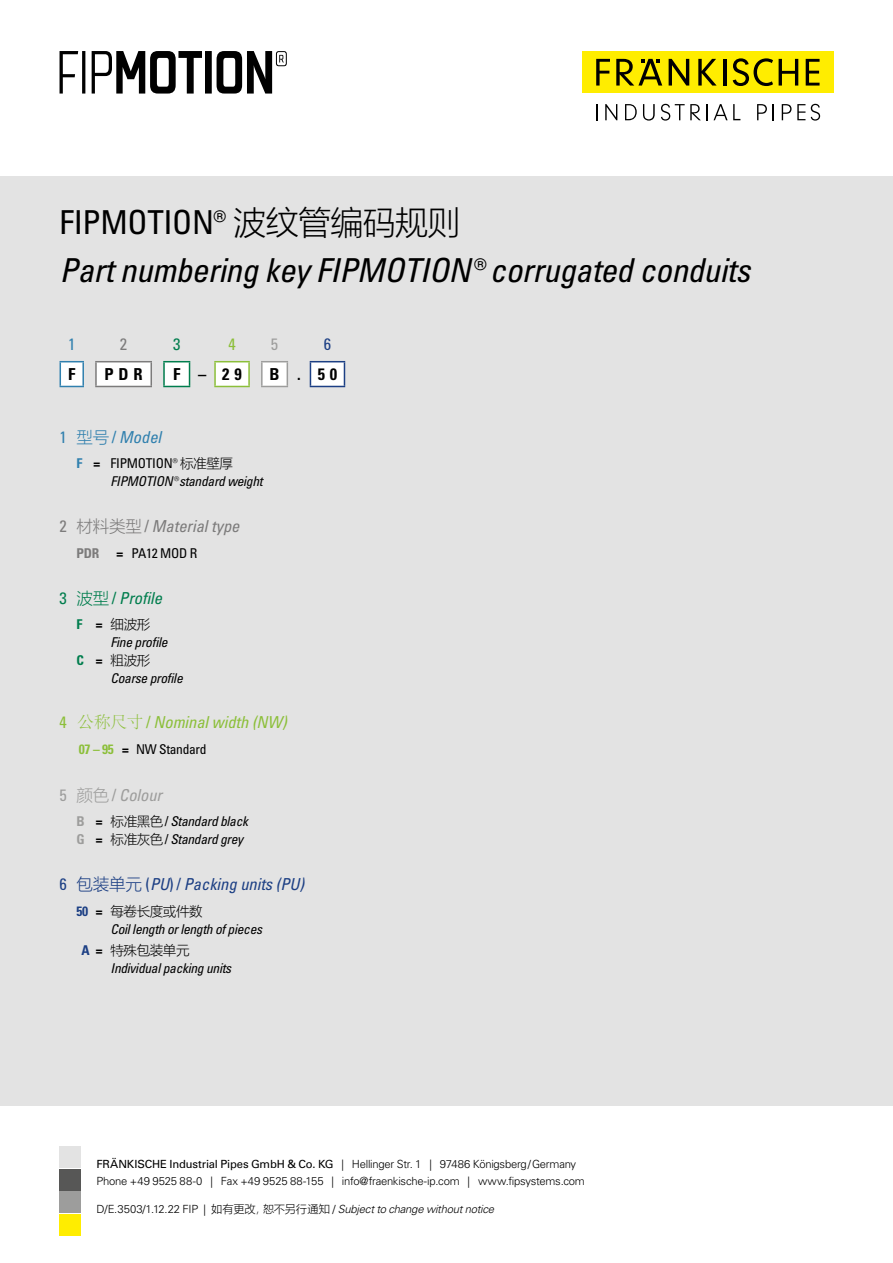
<style>
.page{position:relative;width:893px;height:1263px;background:#fff}
.page>*{position:absolute;margin:0;border:0;box-sizing:border-box;transform-origin:0 0}
.t1{font:italic condensed 33px/48px "Univers LT Pro";letter-spacing:-.01em;color:#000}
.t2{font:italic condensed 16.5px "Univers LT Pro";color:#1c3f84}
.t3{font:italic condensed 16.5px "Univers LT Pro";color:#8cbf3a}
.t4{font:italic condensed 16.5px "Univers LT Pro";color:#7c7b7b}
.t5{font:700 condensed 16.5px "Univers LT Pro";color:#000}
.t6{font:italic condensed 16.5px "Univers LT Pro";color:#007d4d}
.t7{font:italic condensed 16.5px "Univers LT Pro";color:#9d9d9c}
.t8{font:italic condensed 16.5px "Univers LT Pro";color:#3080ae}
.t9{font:condensed 16.5px "Univers LT Pro";color:#3080ae}
.t10{font:condensed 16.5px "Univers LT Pro";color:#7c7b7b}
.t11{font:condensed 16.5px "Univers LT Pro";color:#007d4d}
.t12{font:condensed 16.5px "Univers LT Pro";color:#8cbf3a}
.t13{font:condensed 16.5px "Univers LT Pro";color:#9d9d9c}
.t14{font:condensed 16.5px "Univers LT Pro";color:#1c3f84}
.t15{font:italic condensed 13.5px/18px "Univers LT Pro";letter-spacing:-.02em;color:#000}
.t16{font:300 13.5px "Microsoft Ya Hei";letter-spacing:-.03em;color:#000}
.t17{font:condensed 13.5px "Univers LT Pro";letter-spacing:-.02em;color:#000}
.t18{font:700 condensed 13.5px "Univers LT Pro";color:#7c7b7b}
.t19{font:300 11.25px/16.5px "Univers LT Pro 45";letter-spacing:-.02em;color:#000}
.t20{font:italic 300 11.25px "Univers LT Pro 45";letter-spacing:-.02em;color:#000}
.s1{font-style:normal}
.s2{font-family:"Microsoft Ya Hei";font-weight:300;font-style:normal;font-stretch:normal}
.s3{font-weight:700;font-style:normal;color:#3080ae}
.s4{font-weight:700;font-style:normal}
.s5{font-weight:300;font-style:normal}
.s6{font-weight:300}
.s7{font-weight:700}
.s8{font-family:"Univers LT Pro";font-weight:700;font-stretch:condensed;color:#007d4d}
.s9{font-family:"Univers LT Pro";font-weight:700;font-stretch:condensed}
.s10{font-family:"Adobe Song Std";font-weight:300;font-style:normal;font-stretch:normal}
.s11{font-weight:700;color:#8cbf3a}
.s12{font-weight:700;font-style:normal;color:#9d9d9c}
.s13{font-family:"Univers LT Pro";font-weight:700;font-stretch:condensed;color:#1c3f84}
.s14{font-family:"Univers LT Pro 55 Roman";font-weight:400}
.s15{font-family:"Microsoft Ya Hei";font-style:normal}
</style>
<div class="page">
<div style="left:0;top:176px;width:893px;height:930px;background:#e3e3e3"></div>
<div style="left:582px;top:51px;width:251px;height:42px;background:#ffed00"></div>
<svg style="left:596px;top:59px;width:14px;height:27px"></svg>
<svg style="left:616px;top:59px;width:46px;height:27px"></svg>
<svg style="left:669px;top:59px;width:20px;height:27px"></svg>
<svg style="left:698px;top:59px;width:19px;height:27px"></svg>
<hr style="left:723px;top:59px;width:3px;height:27px;background:#000">
<svg style="left:733px;top:58px;width:40px;height:28px"></svg>
<svg style="left:779px;top:59px;width:19px;height:27px"></svg>
<svg style="left:806px;top:59px;width:13px;height:27px"></svg>
<svg style="left:596px;top:104px;width:2px;height:16px"></svg>
<svg style="left:605px;top:104px;width:12px;height:16px"></svg>
<svg style="left:625px;top:104px;width:12px;height:16px"></svg>
<svg style="left:643px;top:104px;width:12px;height:17px"></svg>
<svg style="left:707px;top:104px;width:33px;height:16px"></svg>
<svg style="left:757px;top:104px;width:10px;height:16px"></svg>
<svg style="left:773px;top:104px;width:1px;height:16px"></svg>
<svg style="left:782px;top:104px;width:9px;height:16px"></svg>
<svg style="left:797px;top:104px;width:8px;height:16px"></svg>
<svg style="left:661px;top:104px;width:40px;height:17px"></svg>
<svg style="left:811px;top:104px;width:9px;height:17px"></svg>
<svg style="left:60px;top:51px;width:227px;height:43px"></svg>
<div style="left:60px;top:1147px;width:21px;height:21px;background:#e3e3e3"></div>
<div style="left:60px;top:1169px;width:21px;height:21px;background:#575756"></div>
<div style="left:60px;top:1214px;width:21px;height:21px;background:#ffed00"></div>
<div style="left:60px;top:1192px;width:21px;height:21px;background:#9d9d9c"></div>
<svg style="left:60px;top:361px;width:285px;height:26px"></svg>
<hr style="left:214px;top:361px;width:36px;height:1px;background:#8cbf3a">
<hr style="left:214px;top:362px;width:2px;height:24px;background:#8cbf3a">
<hr style="left:248px;top:362px;width:2px;height:24px;background:#8cbf3a">
<hr style="left:214px;top:386px;width:36px;height:1px;background:#8cbf3a">
<h1 class="t1" style="left:60px;top:197px;width:692px"><span class="s1">FIPMOTION®</span> <span class="s2">波纹管编码规则<br></span>Part numbering key FIPMOTION® corrugated conduits</h1>
<p class="t9" style="left:68px;top:334px;width:9px">1</p>
<p class="t10" style="left:120px;top:334px;width:9px">2</p>
<p class="t11" style="left:173px;top:334px;width:9px">3</p>
<p class="t12" style="left:228px;top:334px;width:9px">4</p>
<p class="t13" style="left:271px;top:334px;width:9px">5</p>
<p class="t14" style="left:324px;top:334px;width:9px">6</p>
<p class="t5" style="left:68px;top:364px;width:9px">F</p>
<p class="t5" style="left:105px;top:364px;width:39px">P D R</p>
<p class="t5" style="left:173px;top:364px;width:70px">F–2 9</p>
<p class="t5" style="left:269px;top:364px;width:69px">B.5 0</p>
<p class="t8" style="left:60px;top:427px;width:103px"><span class="s1">1</span> <span class="s2">型号</span> <span class="s1">/</span> Model</p>
<p class="t15" style="left:111px;top:454px;width:154px;text-indent:-34px"><span class="s3">F</span> <span class="s4">=</span> <span class="s1">FIPMOTION</span><span class="s5">®</span> <span class="s2">标准壁厚<br></span>FIPMOTION<span class="s6">®</span>standard weight</p>
<p class="t4" style="left:60px;top:516px;width:181px"><span class="s1">2</span> <span class="s2">材料类型</span> <span class="s1">/</span> Material type</p>
<p class="t18" style="left:77px;top:545px;width:24px">PDR</p>
<p class="t17" style="left:117px;top:545px;width:82px"><span class="s7">=</span> PA12 MOD R</p>
<p class="t6" style="left:60px;top:587px;width:104px"><span class="s1">3</span> <span class="s2">波型</span> <span class="s1">/</span> Profile</p>
<p class="t16" style="left:77px;top:615px;width:75px"><span class="s8">F</span> <span class="s9">=</span> 细波形</p>
<p class="t15" style="left:111px;top:633px;width:59px">Fine profile</p>
<p class="t16" style="left:77px;top:651px;width:75px"><span class="s8">C</span> <span class="s9">=</span> 粗波形</p>
<p class="t15" style="left:111px;top:669px;width:74px">Coarse profile</p>
<p class="t3" style="left:60px;top:712px;width:229px"><span class="s1">4</span> <span class="s10">公称尺寸</span> <span class="s1">/</span> Nominal width (NW)</p>
<p class="t17" style="left:79px;top:740px;width:129px"><span class="s11">07 – 95</span> <span class="s7">=</span> NW Standard</p>
<p class="t7" style="left:60px;top:784px;width:104px"><span class="s1">5</span> <span class="s2">颜色</span> <span class="s1">/</span> Colour</p>
<p class="t15" style="left:77px;top:812px;width:173px"><span class="s12">B</span> <span class="s4">=</span> <span class="s2">标准黑色</span><span class="s1">/</span>Standard black<br><span class="s12">G</span> <span class="s4">=</span> <span class="s2">标准灰色</span><span class="s1">/</span>Standard grey</p>
<p class="t2" style="left:60px;top:874px;width:246px"><span class="s1">6</span> <span class="s2">包装单元</span> <span class="s1">(</span>PU<span class="s1">) /</span> Packing units (PU)</p>
<p class="t16" style="left:77px;top:902px;width:128px"><span class="s13">50</span> <span class="s9">=</span> 每卷长度或件数</p>
<p class="t15" style="left:111px;top:920px;width:153px">Coil length or length of pieces</p>
<p class="t16" style="left:82px;top:941px;width:109px"><span class="s13">A</span> <span class="s9">=</span> 特殊包装单元</p>
<p class="t15" style="left:111px;top:959px;width:122px">Individual packing units</p>
<p class="t19" style="left:97px;top:1156px;width:490px"><span class="s14">FRÄNKISCHE Industrial Pipes GmbH &amp; Co. KG</span> | Hellinger Str. 1 | 97486 Königsberg/Germany<br>Phone +49 9525 88-0 | Fax +49 9525 88-155 | info@fraenkische-ip.com | www.fipsystems.com</p>
<p class="t20" style="left:97px;top:1202px;width:399px"><span class="s1">D/E.3503/1.12.22 FIP |</span> <span class="s15">如有更改，恕不另行通知</span> <span class="s1">/</span> Subject to change without notice</p>
</div>
